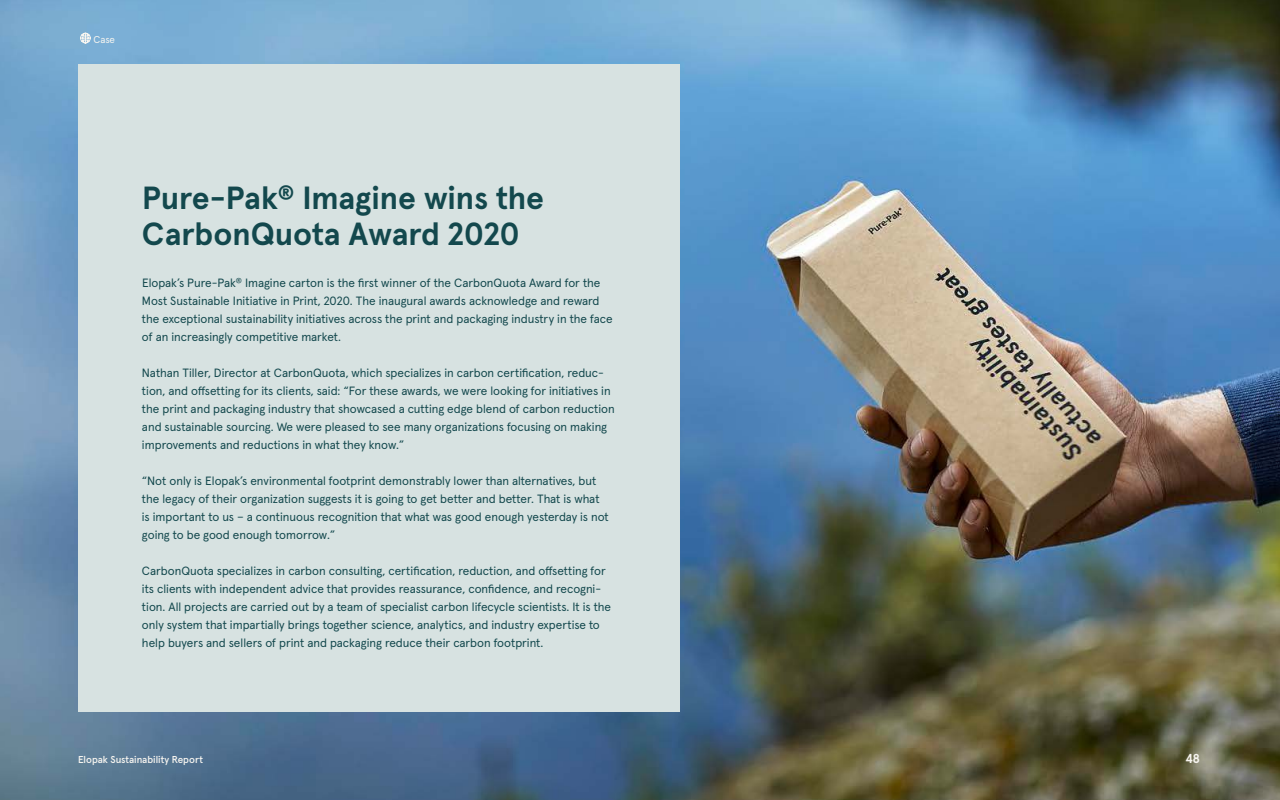
<style>
.page{position:relative;width:1280px;height:800px;background:#fff}
.page>*{position:absolute;margin:0;border:0;box-sizing:border-box;transform-origin:0 0}
.t1{font:700 32px/36px "Apercu Pro";letter-spacing:-.005em;color:#13484d}
.t2{font:700 13px "Apercu Pro";color:#f7f5f0}
.t3{font:12px/18px "Apercu Pro";color:#13484d}
.t4{font:500 10px "Apercu Pro";color:#f7f5f0}
.t5{font:10px "Apercu Pro";color:#f7f5f0}
</style>
<div class="page">
<img style="left:0;top:0;width:1280px;height:800px">
<div style="left:78px;top:64px;width:602px;height:648px;background:#d7e2e1"></div>
<svg style="left:80px;top:33px;width:11px;height:11px"></svg>
<p class="t5" style="left:94px;top:32px;width:23px">Case</p>
<h1 class="t1" style="left:142px;top:178px;width:404px">Pure-Pak<sup>®</sup> Imagine wins the<br>CarbonQuota Award 2020</h1>
<p class="t3" style="left:142px;top:273px;width:472px">Elopak’s Pure-Pak<sup>®</sup> Imagine carton is the first winner of the CarbonQuota Award for the Most Sustainable Initiative in Print, 2020. The inaugural awards acknowledge and reward the exceptional sustainability initiatives across the print and packaging industry in the face of an increasingly competitive market.</p>
<p class="t3" style="left:142px;top:363px;width:474px">Nathan Tiller, Director at CarbonQuota, which specializes in carbon certification, reduc&shy;tion, and offsetting for its clients, said: “For these awards, we were looking for initiatives in the print and packaging industry that showcased a cutting edge blend of carbon reduction and sustainable sourcing. We were pleased to see many organizations focusing on making improvements and reductions in what they know.”</p>
<p class="t3" style="left:142px;top:471px;width:468px">“Not only is Elopak’s environmental footprint demonstrably lower than alternatives, but the legacy of their organization suggests it is going to get better and better. That is what is important to us – a continuous recognition that what was good enough yesterday is not going to be good enough tomorrow.”</p>
<p class="t3" style="left:142px;top:561px;width:471px">CarbonQuota specializes in carbon consulting, certification, reduction, and offsetting for its clients with independent advice that provides reassurance, confidence, and recogni&shy;tion. All projects are carried out by a team of specialist carbon lifecycle scientists. It is the only system that impartially brings together science, analytics, and industry expertise to help buyers and sellers of print and packaging reduce their carbon footprint.</p>
<p class="t4" style="left:78px;top:751px;width:126px">Elopak Sustainability Report</p>
<p class="t2" style="left:1185px;top:748px;width:16px">48</p>
</div>
